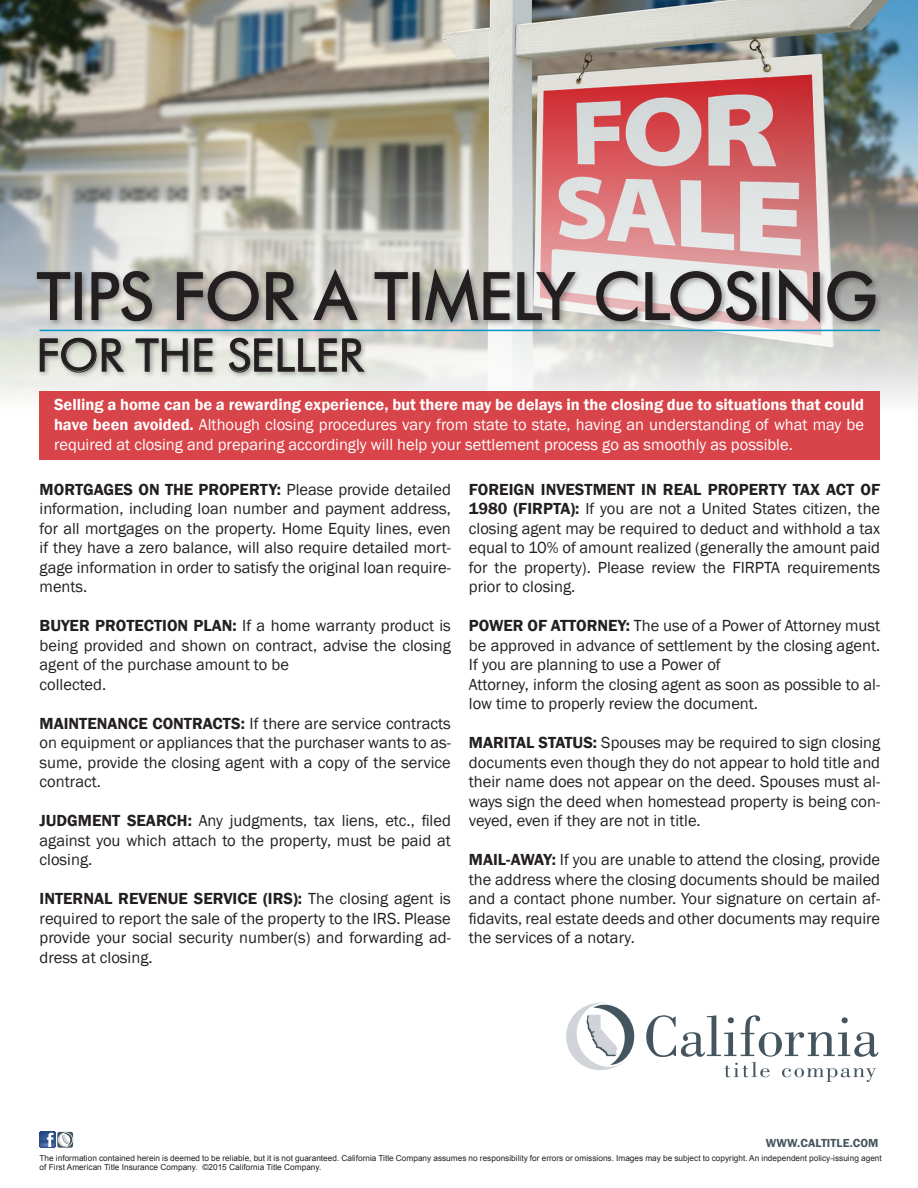
<style>
.page{position:relative;width:918px;height:1188px;background:#fff}
.page>*{position:absolute;margin:0;border:0;box-sizing:border-box;transform-origin:0 0}
.t1{font:64.8px "Futura BT";color:#231f20}
.t2{font:45px "Futura BT";color:#231f20}
.t3{font:16.5px/19.5px "Franklin Gothic";color:#231f20;text-align:justify}
.t4{font:16.5px/19.8px "Franklin Gothic";color:#fff;text-align:justify}
.t5{font:600 12px "Franklin Gothic";letter-spacing:.01em;color:#45555f}
.t6{font:8.25px/9.9px "Arial";letter-spacing:.005em;color:#231f20}
.s1{font-weight:600}
</style>
<div class="page">
<svg style="left:646px;top:1015px;width:233px;height:67px"></svg>
<svg style="left:566px;top:1002px;width:69px;height:69px"></svg>
<svg style="left:40px;top:1132px;width:33px;height:16px"></svg>
<img style="left:0;top:0;width:918px;height:418px">
<div style="left:40px;top:392px;width:840px;height:68px;background:#d8444a"></div>
<div style="left:34px;top:267px;width:848px;height:62px;background:#231f20;opacity:.4"></div>
<svg style="left:36px;top:271px;width:35px;height:50px;background:#a7a7a5"></svg>
<div style="left:75px;top:272px;width:7px;height:48px;border:2px solid #231f20"></div>
<svg style="left:91px;top:270px;width:62px;height:52px;background:#9e9d99"></svg>
<svg style="left:176px;top:270px;width:83px;height:52px;background:#9b9691"></svg>
<svg style="left:265px;top:271px;width:35px;height:50px;background:#86867e"></svg>
<svg style="left:312px;top:267px;width:47px;height:54px;background:#b0ada9"></svg>
<svg style="left:374px;top:271px;width:35px;height:50px;background:#b2aeaa"></svg>
<div style="left:413px;top:272px;width:7px;height:48px;border:2px solid #231f20"></div>
<svg style="left:424px;top:266px;width:86px;height:59px;background:#a1a09b"></svg>
<svg style="left:517px;top:271px;width:60px;height:50px;background:#b4acab"></svg>
<svg style="left:595px;top:270px;width:44px;height:52px;background:#bbb3b3"></svg>
<svg style="left:645px;top:270px;width:112px;height:52px;background:#b7b1b1"></svg>
<div style="left:762px;top:272px;width:7px;height:48px;border:2px solid #231f20"></div>
<svg style="left:778px;top:267px;width:98px;height:58px;background:#a49e9d"></svg>
<div style="left:37px;top:335px;width:334px;height:44px;background:#231f20;opacity:.4"></div>
<svg style="left:40px;top:338px;width:85px;height:35px;background:#b0b1aa"></svg>
<svg style="left:135px;top:338px;width:53px;height:34px;background:#b6b7b1"></svg>
<svg style="left:194px;top:338px;width:19px;height:34px"></svg>
<svg style="left:229px;top:338px;width:136px;height:35px;background:#b2b2ad"></svg>
<hr style="left:40px;top:330px;width:840px;height:1px;background:#0093c7">
<p class="t1" style="left:37px;top:257px;width:842px">TIPS FOR A TIMELY CLOSING</p>
<p class="t2" style="left:36px;top:328px;width:328px">FOR THE SELLER</p>
<p class="t4" style="left:54px;top:395px;width:812px"><span class="s1">Selling a home can be a rewarding experience, but there may be delays in the closing due to situations that could have been avoided.</span> Although closing procedures vary from state to state, having an understanding of what may be required at closing and preparing accordingly will help your settlement process go as smoothly as possible.</p>
<p class="t3" style="left:40px;top:480px;width:413px"><span class="s1">MORTGAGES ON THE PROPERTY:</span> Please provide detailed information, including loan number and payment address, for all mortgages on the property. Home Equity lines, even if they have a zero balance, will also require detailed mort&shy;gage information in order to satisfy the original loan require&shy;ments.</p>
<p class="t3" style="left:40px;top:617px;width:413px"><span class="s1">BUYER PROTECTION PLAN:</span> If a home warranty product is being provided and shown on contract, advise the closing agent of the purchase amount to be</p>
<p class="t3" style="left:40px;top:675px;width:68px">collected.</p>
<p class="t3" style="left:40px;top:714px;width:413px"><span class="s1">MAINTENANCE CONTRACTS:</span> If there are service contracts on equipment or appliances that the purchaser wants to as&shy;sume, provide the closing agent with a copy of the service contract.</p>
<p class="t3" style="left:40px;top:812px;width:413px"><span class="s1">JUDGMENT SEARCH:</span> Any judgments, tax liens, etc., filed against you which attach to the property, must be paid at closing.</p>
<p class="t3" style="left:40px;top:890px;width:413px"><span class="s1">INTERNAL REVENUE SERVICE (IRS):</span> The closing agent is required to report the sale of the property to the IRS. Please provide your social security number(s) and forwarding ad&shy;dress at closing.</p>
<p class="t3" style="left:469px;top:480px;width:413px"><span class="s1">FOREIGN INVESTMENT IN REAL PROPERTY TAX ACT OF 1980 (FIRPTA):</span> If you are not a United States citizen, the closing agent may be required to deduct and withhold a tax equal to 10% of amount realized (generally the amount paid for the property). Please review the FIRPTA requirements prior to closing.</p>
<p class="t3" style="left:469px;top:617px;width:413px"><span class="s1">POWER OF ATTORNEY:</span> The use of a Power of Attorney must be approved in advance of settlement by the closing agent.<br>If you are planning to use a Power of</p>
<p class="t3" style="left:469px;top:675px;width:413px">Attorney, inform the closing agent as soon as possible to al&shy;low time to properly review the document.</p>
<p class="t3" style="left:469px;top:734px;width:413px"><span class="s1">MARITAL STATUS:</span> Spouses may be required to sign closing documents even though they do not appear to hold title and their name does not appear on the deed. Spouses must al&shy;ways sign the deed when homestead property is being con&shy;veyed, even if they are not in title.</p>
<p class="t3" style="left:469px;top:851px;width:413px"><span class="s1">MAIL-AWAY:</span> If you are unable to attend the closing, provide the address where the closing documents should be mailed and a contact phone number. Your signature on certain af&shy;fidavits, real estate deeds and other documents may require the services of a notary.</p>
<p class="t5" style="left:766px;top:1135px;width:114px">WWW.CALTITLE.COM</p>
<p class="t6" style="left:40px;top:1153px;width:844px">The information contained herein is deemed to be reliable, but it is not guaranteed. California Title Company assumes no responsibility for errors or omissions. Images may be subject to copyright. An independent policy-issuing agent of First American Title Insurance Company. ©2015 California Title Company.</p>
</div>
